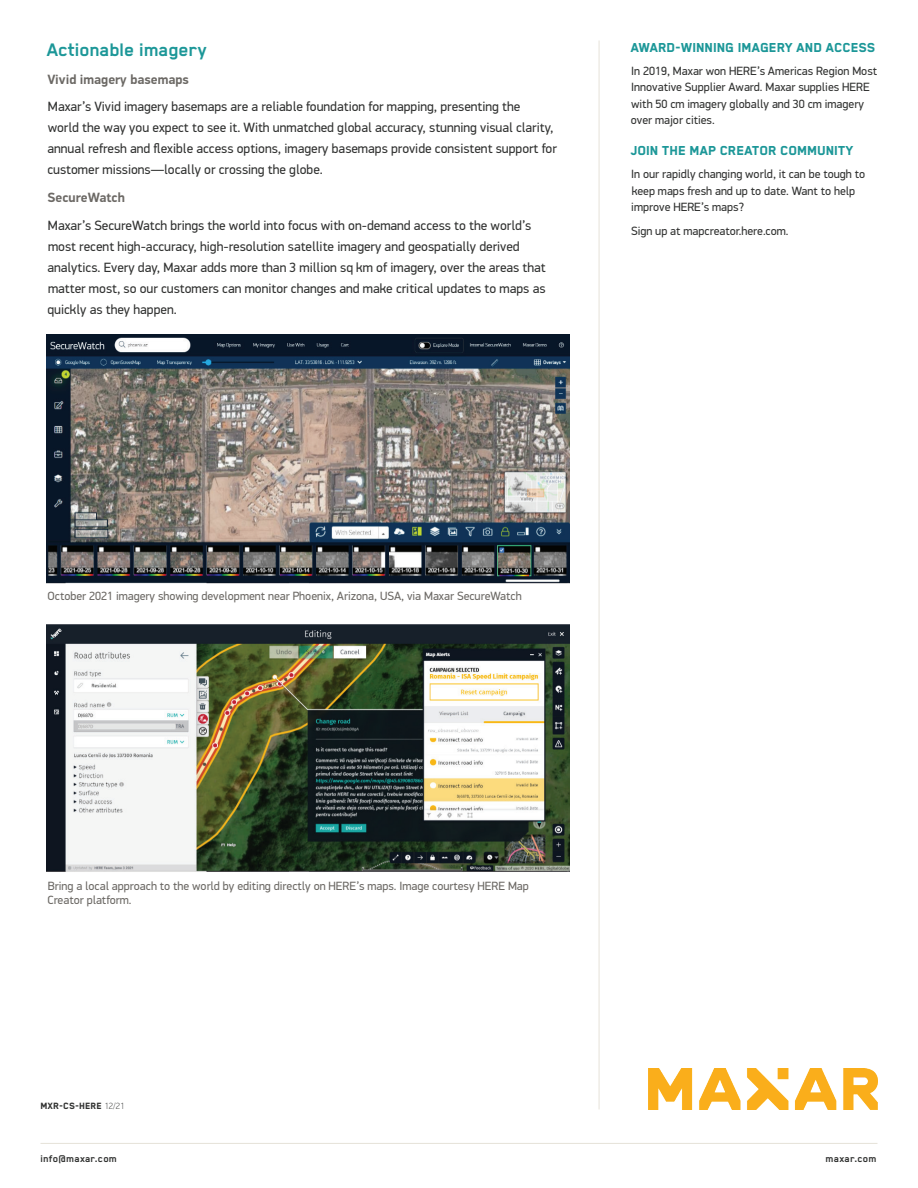
<style>
.page{position:relative;width:918px;height:1188px;background:#fff}
.page>*{position:absolute;margin:0;border:0;box-sizing:border-box;transform-origin:0 0}
.t1{font:700 21px "Blender";color:#1c9798}
.t2{font:800 15px "Blender";color:#1c9798}
.t3{font:13.5px/21px "PFDIN Display Pro";color:#313231}
.t4{font:700 13.5px "PFDIN Display Pro";color:#6c6965}
.t5{font:12px/16.5px "PFDIN Display Pro";color:#313231}
.t6{font:12px/14.4px "PFDIN Display Pro";color:#6c6965}
.t7{font:700 11.25px "Blender";letter-spacing:.025em;color:#313231}
.t8{font:800 10.5px "Blender";letter-spacing:.01em;color:#313231}
.s1{font-family:"PFDIN Display Pro";font-weight:100;font-size:9px}
</style>
<div class="page">
<hr style="left:40px;top:1143px;width:838px;height:1px;background:#e6e2d9">
<hr style="left:599px;top:40px;width:1px;height:1069px;background:#e6e2d9">
<img style="left:648px;top:1068px;width:230px;height:41px">
<img style="left:47px;top:335px;width:522px;height:248px">
<img style="left:47px;top:625px;width:522px;height:247px">
<h1 class="t1" style="left:47px;top:39px;width:161px">Actionable imagery</h1>
<p class="t4" style="left:47px;top:71px;width:143px">Vivid imagery basemaps</p>
<p class="t3" style="left:47px;top:96px;width:511px">Maxar’s Vivid imagery basemaps are a reliable foundation for mapping, presenting the<br>world the way you expect to see it. With unmatched global accuracy, stunning visual clarity, annual refresh and flexible access options, imagery basemaps provide consistent support for customer missions—locally or crossing the globe.</p>
<p class="t4" style="left:48px;top:189px;width:79px">SecureWatch</p>
<p class="t3" style="left:47px;top:215px;width:500px">Maxar’s SecureWatch brings the world into focus with on-demand access to the world’s most recent high-accuracy, high-resolution satellite imagery and geospatially derived analytics. Every day, Maxar adds more than 3 million sq km of imagery, over the areas that matter most, so our customers can monitor changes and make critical updates to maps as quickly as they happen.</p>
<p class="t2" style="left:630px;top:40px;width:246px">AWARD-WINNING IMAGERY AND ACCESS</p>
<p class="t5" style="left:631px;top:63px;width:248px">In 2019, Maxar won HERE’s Americas Region Most Innovative Supplier Award. Maxar supplies HERE with 50 cm imagery globally and 30 cm imagery over major cities.</p>
<p class="t2" style="left:630px;top:143px;width:224px">JOIN THE MAP CREATOR COMMUNITY</p>
<p class="t5" style="left:631px;top:166px;width:235px">In our rapidly changing world, it can be tough to keep maps fresh and up to date. Want to help improve HERE’s maps?</p>
<p class="t5" style="left:631px;top:222px;width:159px">Sign up at mapcreator.here.com.</p>
<p class="t6" style="left:48px;top:589px;width:476px">October 2021 imagery showing development near Phoenix, Arizona, USA, via Maxar SecureWatch</p>
<p class="t6" style="left:47px;top:879px;width:483px">Bring a local approach to the world by editing directly on HERE’s maps. Image courtesy HERE Map<br>Creator platform.</p>
<p class="t8" style="left:40px;top:1101px;width:86px">MXR-CS-HERE <span class="s1">12/21</span></p>
<p class="t7" style="left:40px;top:1152px;width:78px">info@maxar.com</p>
<p class="t7" style="left:826px;top:1152px;width:52px">maxar.com</p>
</div>
